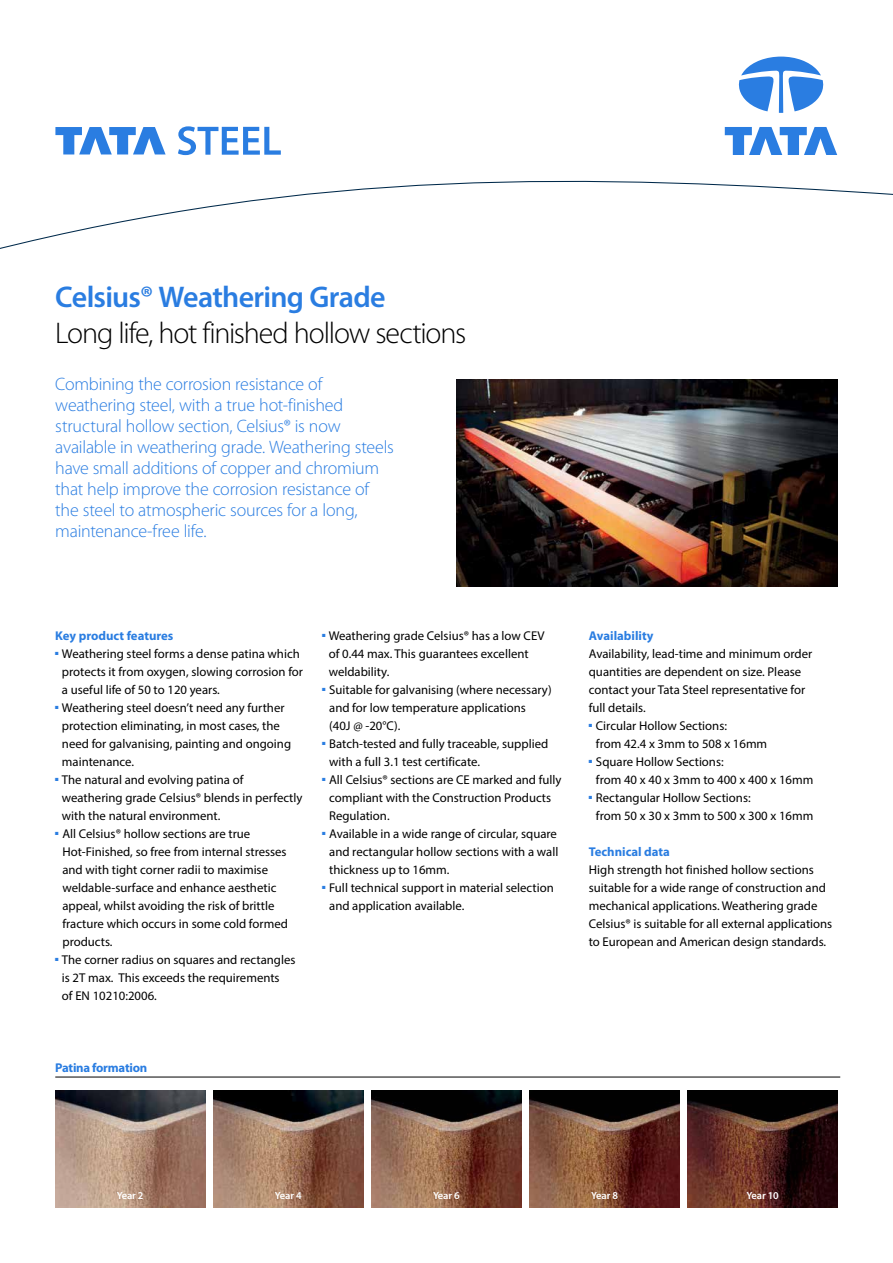
<style>
.page{position:relative;width:893px;height:1263px;background:#fff}
.page>*{position:absolute;margin:0;border:0;box-sizing:border-box;transform-origin:0 0}
.t1{font:300 30px "Myriad Pro";letter-spacing:-.035em;color:#000}
.t2{font:600 30px "Myriad Pro";letter-spacing:-.025em;color:#2a7de1}
.t3{font:300 18px/21px "Myriad Pro";letter-spacing:-.015em;color:#2a7de1}
.t4{font:12.75px/18px "Myriad Pro";color:#000}
.t5{font:700 12.75px "Myriad Pro";color:#2a7de1}
.t6{font:700 12.75px "Myriad Pro";letter-spacing:-.02em;color:#2a7de1}
.t7{font:600 10.5px "Myriad Pro";letter-spacing:-.01em;color:#fff}
</style>
<div class="page">
<svg style="left:738px;top:57px;width:86px;height:56px"></svg>
<svg style="left:725px;top:127px;width:112px;height:28px"></svg>
<svg style="left:55px;top:127px;width:111px;height:27px"></svg>
<svg style="left:178px;top:126px;width:103px;height:29px"></svg>
<svg style="left:0;top:180px;width:893px;height:69px"></svg>
<img style="left:456px;top:379px;width:382px;height:207px">
<img style="left:55px;top:1090px;width:150px;height:118px">
<img style="left:213px;top:1090px;width:150px;height:118px">
<img style="left:371px;top:1090px;width:150px;height:118px">
<img style="left:530px;top:1090px;width:150px;height:118px">
<img style="left:688px;top:1090px;width:150px;height:118px">
<hr style="left:55px;top:1077px;width:785px;height:1px;background:#000">
<h1 class="t2" style="left:55px;top:278px;width:332px">Celsius® Weathering Grade</h1>
<h1 class="t1" style="left:55px;top:317px;width:413px">Long life, hot finished hollow sections</h1>
<p class="t3" style="left:55px;top:374px;width:340px">Combining the corrosion resistance of weathering steel, with a true hot-finished structural hollow section, Celsius® is now available in weathering grade. Weathering steels have small additions of copper and chromium that help improve the corrosion resistance of the steel to atmospheric sources for a long, maintenance-free life.</p>
<p class="t5" style="left:55px;top:629px;width:120px">Key product features</p>
<p class="t4" style="left:62px;top:645px;width:243px;text-indent:-7px"><sup>■</sup> Weathering steel forms a dense patina which protects it from oxygen, slowing corrosion for a useful life of 50 to 120 years.</p>
<p class="t4" style="left:62px;top:699px;width:231px;text-indent:-7px"><sup>■</sup> Weathering steel doesn’t need any further protection eliminating, in most cases, the need for galvanising, painting and ongoing maintenance.</p>
<p class="t4" style="left:62px;top:771px;width:242px;text-indent:-7px"><sup>■</sup> The natural and evolving patina of weathering grade Celsius® blends in perfectly with the natural environment.</p>
<p class="t4" style="left:62px;top:825px;width:227px;text-indent:-7px"><sup>■</sup> All Celsius® hollow sections are true Hot-Finished, so free from internal stresses and with tight corner radii to maximise weldable-surface and enhance aesthetic appeal, whilst avoiding the risk of brittle fracture which occurs in some cold formed products.</p>
<p class="t4" style="left:62px;top:951px;width:235px;text-indent:-7px"><sup>■</sup> The corner radius on squares and rectangles is 2T max. This exceeds the requirements<br>of EN 10210:2006.</p>
<p class="t4" style="left:329px;top:627px;width:217px;text-indent:-7px"><sup>■</sup> Weathering grade Celsius® has a low CEV of 0.44 max. This guarantees excellent weldability.</p>
<p class="t4" style="left:329px;top:681px;width:224px;text-indent:-7px"><sup>■</sup> Suitable for galvanising (where necessary) and for low temperature applications<br>(40J @ -20°C).</p>
<p class="t4" style="left:329px;top:735px;width:221px;text-indent:-7px"><sup>■</sup> Batch-tested and fully traceable, supplied with a full 3.1 test certificate.</p>
<p class="t4" style="left:329px;top:771px;width:234px;text-indent:-7px"><sup>■</sup> All Celsius® sections are CE marked and fully compliant with the Construction Products<br>Regulation.</p>
<p class="t4" style="left:329px;top:825px;width:231px;text-align:justify;text-indent:-7px"><sup>■</sup> Available in a wide range of circular, square and rectangular hollow sections with a wall thickness up to 16mm.</p>
<p class="t4" style="left:329px;top:879px;width:226px;text-indent:-7px"><sup>■</sup> Full technical support in material selection and application available.</p>
<p class="t6" style="left:55px;top:1061px;width:93px">Patina formation</p>
<p class="t5" style="left:589px;top:629px;width:66px">Availability</p>
<p class="t4" style="left:589px;top:645px;width:225px">Availability, lead-time and minimum order quantities are dependent on size. Please contact your Tata Steel representative for full details.</p>
<p class="t4" style="left:596px;top:717px;width:173px;text-indent:-7px"><sup>■</sup> Circular Hollow Sections:<br>from 42.4 x 3mm to 508 x 16mm</p>
<p class="t4" style="left:596px;top:753px;width:219px;text-indent:-7px"><sup>■</sup> Square Hollow Sections:<br>from 40 x 40 x 3mm to 400 x 400 x 16mm</p>
<p class="t4" style="left:596px;top:789px;width:219px;text-indent:-7px"><sup>■</sup> Rectangular Hollow Sections:<br>from 50 x 30 x 3mm to 500 x 300 x 16mm</p>
<p class="t5" style="left:589px;top:845px;width:83px">Technical data</p>
<p class="t4" style="left:589px;top:861px;width:245px">High strength hot finished hollow sections suitable for a wide range of construction and mechanical applications. Weathering grade Celsius® is suitable for all external applications to European and American design standards.</p>
<p class="t7" style="left:117px;top:1189px;width:28px">Year 2</p>
<p class="t7" style="left:275px;top:1189px;width:28px">Year 4</p>
<p class="t7" style="left:433px;top:1189px;width:28px">Year 6</p>
<p class="t7" style="left:591px;top:1189px;width:28px">Year 8</p>
<p class="t7" style="left:746px;top:1189px;width:34px">Year 10</p>
</div>
